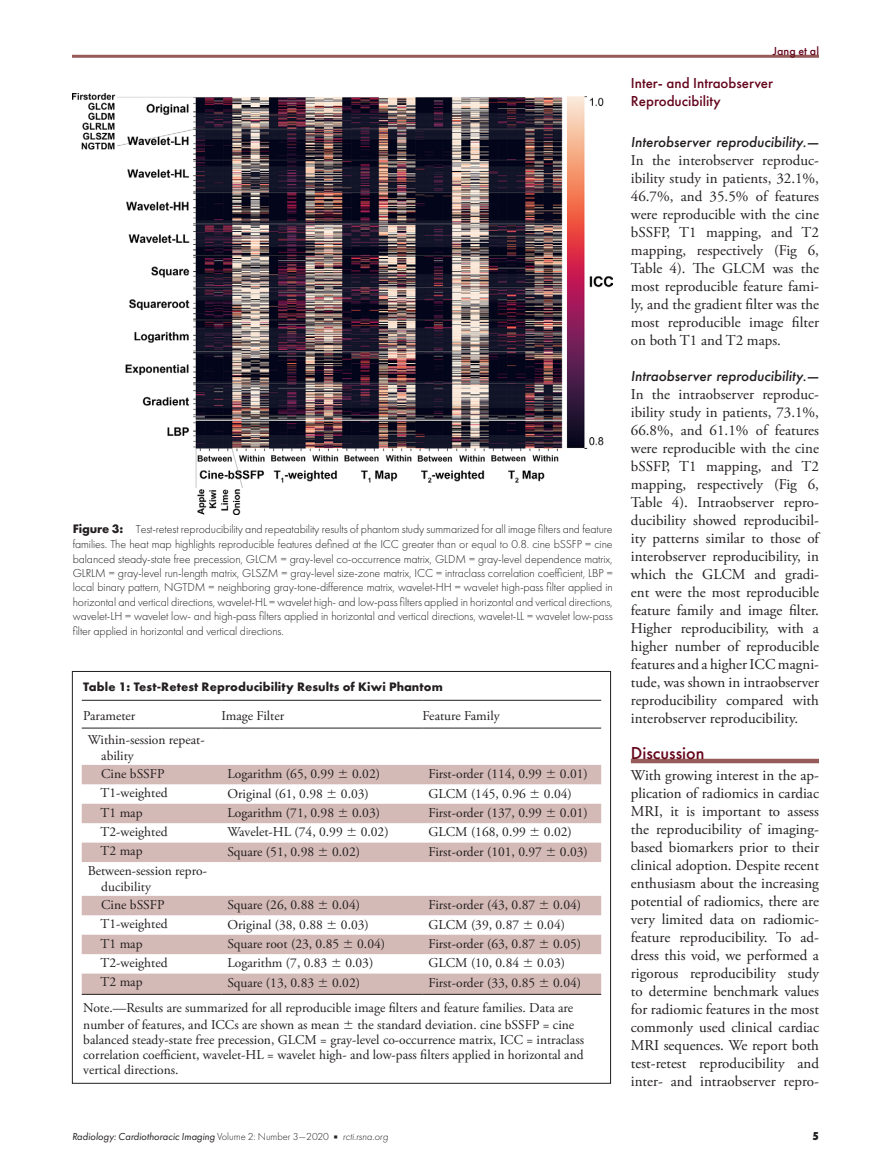
<style>
.page{position:relative;width:891px;height:1175px;background:#fff}
.page>*{position:absolute;margin:0;border:0;box-sizing:border-box;transform-origin:0 0}
.t1{font:500 18px "Futura PT";color:#65051c}
.t2{font:15px/18px "Adobe Garamond Pro";color:#231f20;text-align:justify}
.t3{font:italic 500 15px "Futura PT";color:#231f20}
.t4{font:500 15px/18px "Futura PT";color:#65051c}
.t5{font:13.5px/17px "Adobe Garamond Pro";color:#231f20}
.t6{font:700 12.75px "Futura PT";letter-spacing:.01em;color:#231f20}
.t7{font:300 12px/14.5px "Futura PT";letter-spacing:-.01em;color:#231f20;text-align:justify}
.t8{font:500 12px "Futura PT";color:#65051c}
.t9{font:800 12px "Futura PT Cond";color:#231f20}
.t10{font:italic 10.5px "Futura PT";color:#231f20}
.s1{font-weight:700;font-size:12.75px}
.s2{font-family:"Universal Greekwith Math Pi"}
.s3{font-weight:300;font-style:normal}
.s4{font-family:"Universal Newswith Comm Pi";font-style:normal;font-size:6px}
.s5{font-weight:300}
</style>
<div class="page">
<hr style="left:72px;top:55px;width:747px;height:3px;background:#965c59">
<div style="left:631px;top:758px;width:188px;height:5px;background:#965c59"></div>
<img style="left:73px;top:93px;width:540px;height:421px">
<svg style="left:82px;top:765px;width:519px;height:229px;fill:#d4bab6"></svg>
<hr style="left:82px;top:700px;width:139px;height:1px;background:#231f20">
<hr style="left:82px;top:727px;width:139px;height:1px;background:#231f20">
<hr style="left:221px;top:700px;width:202px;height:1px;background:#231f20">
<hr style="left:423px;top:700px;width:178px;height:1px;background:#231f20">
<hr style="left:221px;top:727px;width:202px;height:1px;background:#231f20">
<hr style="left:423px;top:727px;width:178px;height:1px;background:#231f20">
<hr style="left:82px;top:994px;width:139px;height:1px;background:#231f20">
<hr style="left:221px;top:994px;width:202px;height:1px;background:#231f20">
<hr style="left:423px;top:994px;width:178px;height:1px;background:#231f20">
<p class="t7" style="left:73px;top:521px;width:542px"><span class="s1">Figure 3:</span> Test-retest reproducibility and repeatability results of phantom study summarized for all image filters and feature families. The heat map highlights reproducible features defined at the ICC greater than or equal to 0.8. cine bSSFP = cine balanced steady-state free precession, GLCM = gray-level co-occurrence matrix, GLDM = gray-level dependence matrix, GLRLM = gray-level run-length matrix, GLSZM = gray-level size-zone matrix, ICC = intraclass correlation coefficient, LBP = local binary pattern, NGTDM = neighboring gray-tone-difference matrix, wavelet-HH = wavelet high-pass filter applied in horizontal and vertical directions, wavelet-HL = wavelet high- and low-pass filters applied in horizontal and vertical directions, wavelet-LH = wavelet low- and high-pass filters applied in horizontal and vertical directions, wavelet-LL = wavelet low-pass filter applied in horizontal and vertical directions.</p>
<p class="t6" style="left:83px;top:678px;width:361px">Table 1: Test-Retest Reproducibility Results of Kiwi Phantom</p>
<p class="t5" style="left:83px;top:707px;width:54px">Parameter</p>
<p class="t5" style="left:221px;top:707px;width:64px">Image Filter</p>
<p class="t5" style="left:423px;top:707px;width:79px">Feature Family</p>
<p class="t5" style="left:101px;top:731px;width:105px;text-indent:-14px">Within-session repeat&shy;ability<br>Cine bSSFP</p>
<p class="t5" style="left:227px;top:766px;width:154px">Logarithm (65, 0.99 <span class="s2">6</span> 0.02)</p>
<p class="t5" style="left:429px;top:766px;width:161px">First-order (114, 0.99 <span class="s2">6</span> 0.01)</p>
<p class="t5" style="left:101px;top:785px;width:68px">T1-weighted</p>
<p class="t5" style="left:227px;top:785px;width:143px">Original (61, 0.98 <span class="s2">6</span> 0.03)</p>
<p class="t5" style="left:429px;top:785px;width:145px">GLCM (145, 0.96 <span class="s2">6</span> 0.04)</p>
<p class="t5" style="left:101px;top:804px;width:43px">T1 map</p>
<p class="t5" style="left:227px;top:804px;width:154px">Logarithm (71, 0.98 <span class="s2">6</span> 0.03)</p>
<p class="t5" style="left:429px;top:804px;width:161px">First-order (137, 0.99 <span class="s2">6</span> 0.01)</p>
<p class="t5" style="left:101px;top:823px;width:68px">T2-weighted</p>
<p class="t5" style="left:227px;top:824px;width:163px">Wavelet-HL (74, 0.99 <span class="s2">6</span> 0.02)</p>
<p class="t5" style="left:429px;top:824px;width:145px">GLCM (168, 0.99 <span class="s2">6</span> 0.02)</p>
<p class="t5" style="left:101px;top:843px;width:43px">T2 map</p>
<p class="t5" style="left:227px;top:843px;width:134px">Square (51, 0.98 <span class="s2">6</span> 0.02)</p>
<p class="t5" style="left:429px;top:843px;width:161px">First-order (101, 0.97 <span class="s2">6</span> 0.03)</p>
<p class="t5" style="left:101px;top:862px;width:107px;text-indent:-14px">Between-session repro&shy;ducibility<br>Cine bSSFP</p>
<p class="t5" style="left:227px;top:896px;width:134px">Square (26, 0.88 <span class="s2">6</span> 0.04)</p>
<p class="t5" style="left:429px;top:896px;width:154px">First-order (43, 0.87 <span class="s2">6</span> 0.04)</p>
<p class="t5" style="left:101px;top:915px;width:68px">T1-weighted</p>
<p class="t5" style="left:227px;top:916px;width:143px">Original (38, 0.88 <span class="s2">6</span> 0.03)</p>
<p class="t5" style="left:429px;top:916px;width:138px">GLCM (39, 0.87 <span class="s2">6</span> 0.04)</p>
<p class="t5" style="left:101px;top:935px;width:43px">T1 map</p>
<p class="t5" style="left:227px;top:935px;width:159px">Square root (23, 0.85 <span class="s2">6</span> 0.04)</p>
<p class="t5" style="left:429px;top:935px;width:154px">First-order (63, 0.87 <span class="s2">6</span> 0.05)</p>
<p class="t5" style="left:101px;top:954px;width:68px">T2-weighted</p>
<p class="t5" style="left:227px;top:955px;width:147px">Logarithm (7, 0.83 <span class="s2">6</span> 0.03)</p>
<p class="t5" style="left:429px;top:955px;width:138px">GLCM (10, 0.84 <span class="s2">6</span> 0.03)</p>
<p class="t5" style="left:101px;top:974px;width:43px">T2 map</p>
<p class="t5" style="left:227px;top:974px;width:134px">Square (13, 0.83 <span class="s2">6</span> 0.02)</p>
<p class="t5" style="left:83px;top:970px;width:499px;line-height:25.5px;text-indent:345px">First-order (33, 0.85 <span class="s2">6</span> 0.04)<br>Note.—Results are summarized for all reproducible image filters and feature families. Data are</p>
<p class="t5" style="left:83px;top:1017px;width:502px;line-height:15px">number of features, and ICCs are shown as mean <span class="s2">6</span> the standard deviation. cine bSSFP = cine balanced steady-state free precession, GLCM = gray-level co-occurrence matrix, ICC = intraclass correlation coefficient, wavelet-HL = wavelet high- and low-pass filters applied in horizontal and vertical directions.</p>
<p class="t8" style="left:773px;top:44px;width:48px">Jang et al</p>
<p class="t4" style="left:631px;top:74px;width:144px">Inter- and Intraobserver<br>Reproducibility</p>
<p class="t3" style="left:631px;top:132px;width:190px">Interobserver reproducibility.—</p>
<p class="t2" style="left:631px;top:151px;width:190px">In the interobserver reproduc&shy;ibility study in patients, 32.1%, 46.7%, and 35.5% of features were reproducible with the cine bSSFP, T1 mapping, and T2 mapping, respectively (Fig 6, Table 4). The GLCM was the most reproducible feature fami&shy;ly, and the gradient filter was the most reproducible image filter on both T1 and T2 maps.</p>
<p class="t3" style="left:631px;top:366px;width:190px">Intraobserver reproducibility.—</p>
<p class="t2" style="left:631px;top:385px;width:190px">In the intraobserver reproduc&shy;ibility study in patients, 73.1%, 66.8%, and 61.1% of features were reproducible with the cine bSSFP, T1 mapping, and T2 mapping, respectively (Fig 6, Table 4). Intraobserver repro&shy;ducibility showed reproducibil&shy;ity patterns similar to those of interobserver reproducibility, in which the GLCM and gradi&shy;ent were the most reproducible feature family and image filter.<br>Higher reproducibility, with a higher number of reproducible features and a higher ICC magni&shy;tude, was shown in intraobserver reproducibility compared with interobserver reproducibility.</p>
<p class="t1" style="left:631px;top:742px;width:75px">Discussion</p>
<p class="t2" style="left:631px;top:766px;width:190px">With growing interest in the ap&shy;plication of radiomics in cardiac MRI, it is important to assess the reproducibility of imaging&shy;based biomarkers prior to their clinical adoption. Despite recent enthusiasm about the increasing potential of radiomics, there are very limited data on radiomic&shy;feature reproducibility. To ad&shy;dress this void, we performed a rigorous reproducibility study to determine benchmark values for radiomic features in the most commonly used clinical cardiac MRI sequences. We report both test-retest reproducibility and inter- and intraobserver repro-</p>
<p class="t10" style="left:72px;top:1130px;width:318px">Radiology: Cardiothoracic Imaging <span class="s3">Volume 2: Number 3—2020</span> <span class="s4">n</span> <span class="s5">rcti.rsna.org</span></p>
<p class="t9" style="left:813px;top:1128px;width:8px">5</p>
</div>
